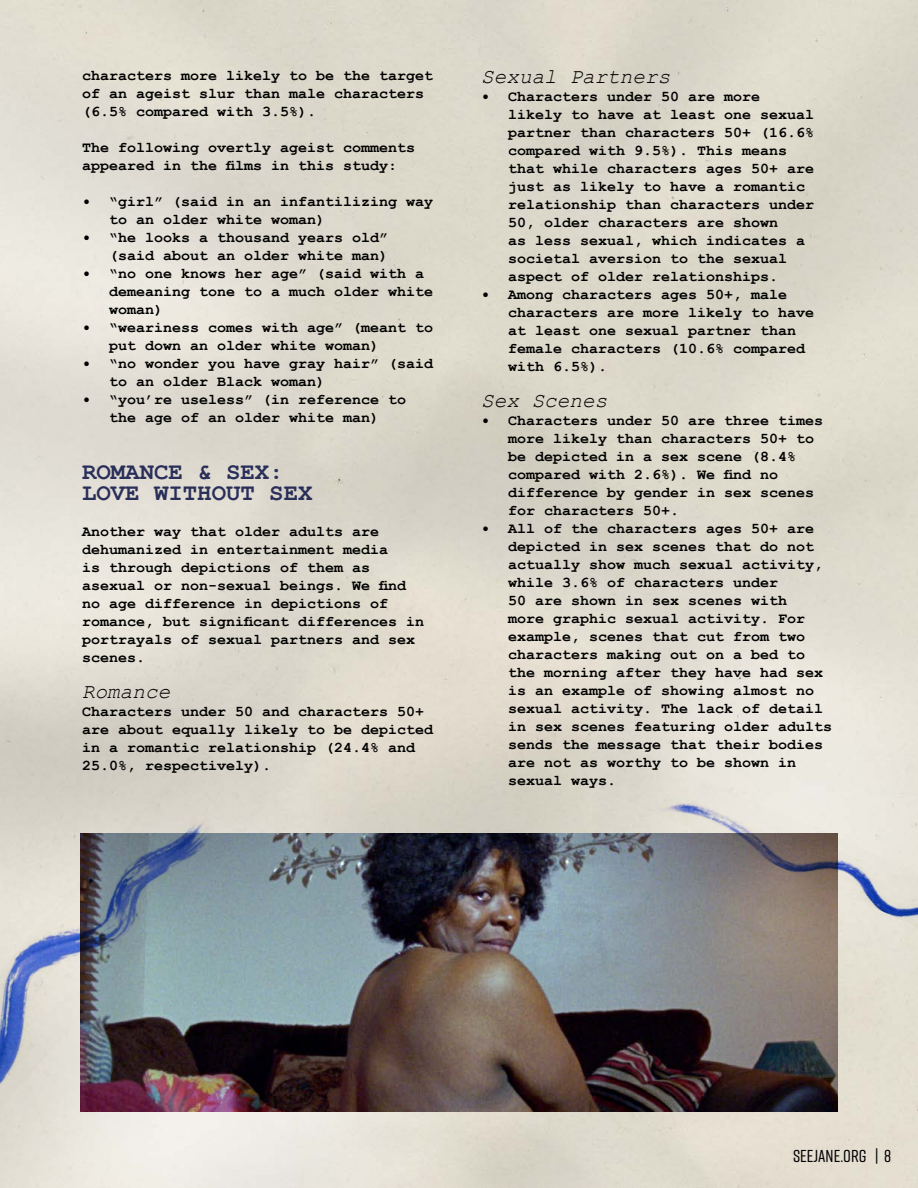
<style>
.page{position:relative;width:918px;height:1188px;background:#fff}
.page>*{position:absolute;margin:0;border:0;box-sizing:border-box;transform-origin:0 0}
.t1{font:700 24px/21px "Courier New";color:#292f59}
.t2{font:italic 21px "Courier New";color:#000}
.t3{font:500 17.25px "Rift";color:#000}
.t4{font:700 15px/18px "Courier New";color:#000}
</style>
<div class="page">
<img style="left:0;top:0;width:918px;height:1188px">
<img style="left:429px;top:833px;width:408px;height:279px">
<img style="left:578px;top:734px;width:340px;height:204px">
<img style="left:0;top:563px;width:429px;height:592px">
<p class="t4" style="left:82px;top:66px;width:353px">characters more likely to be the target of an ageist slur than male characters (6.5% compared with 3.5%).</p>
<p class="t4" style="left:82px;top:138px;width:335px">The following overtly ageist comments appeared in the films in this study:</p>
<p class="t4" style="left:109px;top:192px;width:326px;text-indent:-27px">• “girl” (said in an infantilizing way to an older white woman)</p>
<p class="t4" style="left:82px;top:228px;width:308px;text-align:right">• “he looks a thousand years old” (said about an older white man)</p>
<p class="t4" style="left:109px;top:264px;width:326px;text-indent:-27px">• “no one knows her age” (said with a demeaning tone to a much older white woman)</p>
<p class="t4" style="left:109px;top:318px;width:326px;text-indent:-27px">• “weariness comes with age” (meant to put down an older white woman)</p>
<p class="t4" style="left:109px;top:354px;width:326px;text-indent:-27px">• “no wonder you have gray hair” (said to an older Black woman)</p>
<p class="t4" style="left:82px;top:390px;width:326px;text-align:center">• “you’re useless” (in reference to the age of an older white man)</p>
<h1 class="t1" style="left:82px;top:460px;width:232px">ROMANCE &amp; SEX:<br>LOVE WITHOUT SEX</h1>
<p class="t4" style="left:82px;top:522px;width:344px">Another way that older adults are dehumanized in entertainment media<br>is through depictions of them as asexual or non-sexual beings. We find no age difference in depictions of romance, but significant differences in portrayals of sexual partners and sex scenes.</p>
<h2 class="t2" style="left:82px;top:677px;width:90px">Romance</h2>
<p class="t4" style="left:82px;top:702px;width:353px">Characters under 50 and characters 50+ are about equally likely to be depicted in a romantic relationship (24.4% and 25.0%, respectively).</p>
<h2 class="t2" style="left:481px;top:62px;width:190px">Sexual Partners</h2>
<p class="t4" style="left:508px;top:87px;width:308px;text-indent:-27px">• Characters under 50 are more likely to have at least one sexual partner than characters 50+ (16.6% compared with 9.5%). This means that while characters ages 50+ are just as likely to have a romantic relationship than characters under<br>50, older characters are shown<br>as less sexual, which indicates a societal aversion to the sexual aspect of older relationships.</p>
<p class="t4" style="left:508px;top:285px;width:308px;text-indent:-27px">• Among characters ages 50+, male characters are more likely to have at least one sexual partner than female characters (10.6% compared with 6.5%).</p>
<h2 class="t2" style="left:481px;top:386px;width:127px">Sex Scenes</h2>
<p class="t4" style="left:508px;top:411px;width:317px;text-indent:-27px">• Characters under 50 are three times more likely than characters 50+ to be depicted in a sex scene (8.4% compared with 2.6%). We find no difference by gender in sex scenes for characters 50+.</p>
<p class="t4" style="left:508px;top:519px;width:326px;text-indent:-27px">• All of the characters ages 50+ are depicted in sex scenes that do not actually show much sexual activity, while 3.6% of characters under<br>50 are shown in sex scenes with<br>more graphic sexual activity. For example, scenes that cut from two characters making out on a bed to the morning after they have had sex is an example of showing almost no sexual activity. The lack of detail in sex scenes featuring older adults sends the message that their bodies are not as worthy to be shown in sexual ways.</p>
<p class="t3" style="left:793px;top:1144px;width:100px">SEEJANE.ORG | 8</p>
</div>
